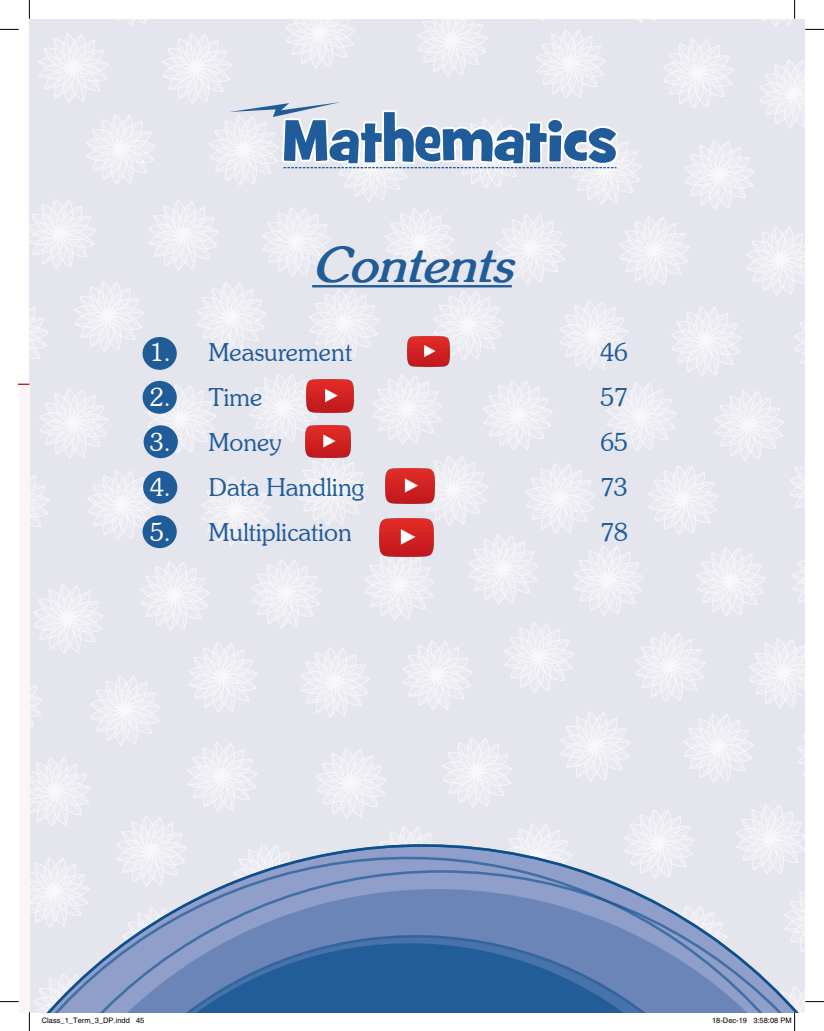
<style>
.page{position:relative;width:824px;height:1031px;background:#fff}
.page>*{position:absolute;margin:0;border:0;box-sizing:border-box;transform-origin:0 0}
.t1{font:italic 700 47.5px "Souvenir";color:#205c98}
.t2{font:300 25px "Souvenir IT Cby BT";color:#205c98}
.t3{font:7.5px "Helvetica";color:#000}
.s1{color:#fff}
</style>
<div class="page">
<div style="left:29px;top:19px;width:776px;height:993px;background:#e5e5ee"></div>
<img style="left:29px;top:669px;width:13px;height:69px">
<img style="left:90px;top:675px;width:70px;height:70px">
<img style="left:29px;top:757px;width:57px;height:20px">
<img style="left:188px;top:742px;width:69px;height:35px">
<img style="left:560px;top:711px;width:70px;height:66px">
<img style="left:442px;top:738px;width:70px;height:39px">
<img style="left:317px;top:748px;width:65px;height:29px">
<img style="left:684px;top:713px;width:69px;height:64px">
<img style="left:797px;top:735px;width:8px;height:41px">
<svg style="left:29px;top:777px;width:776px;height:67px"></svg>
<svg style="left:29px;top:844px;width:776px;height:168px"></svg>
<img style="left:39px;top:33px;width:69px;height:70px">
<img style="left:117px;top:19px;width:30px;height:6px">
<img style="left:162px;top:33px;width:67px;height:70px">
<img style="left:86px;top:115px;width:69px;height:69px">
<img style="left:29px;top:199px;width:67px;height:70px">
<img style="left:149px;top:201px;width:69px;height:69px">
<img style="left:210px;top:120px;width:19px;height:61px">
<img style="left:639px;top:19px;width:17px;height:4px">
<img style="left:664px;top:39px;width:69px;height:69px">
<img style="left:761px;top:19px;width:30px;height:8px">
<img style="left:760px;top:59px;width:45px;height:70px">
<img style="left:685px;top:140px;width:69px;height:70px">
<img style="left:620px;top:141px;width:21px;height:52px">
<img style="left:34px;top:584px;width:69px;height:70px">
<img style="left:620px;top:216px;width:69px;height:70px">
<img style="left:197px;top:283px;width:32px;height:69px">
<img style="left:74px;top:281px;width:70px;height:70px">
<img style="left:188px;top:643px;width:69px;height:69px">
<img style="left:300px;top:648px;width:69px;height:69px">
<img style="left:402px;top:640px;width:70px;height:70px">
<img style="left:504px;top:622px;width:69px;height:70px">
<img style="left:29px;top:307px;width:19px;height:52px">
<img style="left:39px;top:389px;width:69px;height:69px">
<img style="left:147px;top:384px;width:70px;height:70px">
<img style="left:749px;top:638px;width:56px;height:70px">
<img style="left:635px;top:632px;width:70px;height:70px">
<img style="left:620px;top:318px;width:8px;height:31px">
<img style="left:671px;top:306px;width:70px;height:70px">
<img style="left:794px;top:322px;width:11px;height:41px">
<img style="left:747px;top:226px;width:58px;height:70px">
<img style="left:715px;top:390px;width:69px;height:70px">
<img style="left:620px;top:382px;width:56px;height:70px">
<img style="left:201px;top:479px;width:32px;height:67px">
<img style="left:87px;top:470px;width:69px;height:70px">
<img style="left:29px;top:469px;width:20px;height:69px">
<img style="left:140px;top:561px;width:70px;height:70px">
<img style="left:251px;top:559px;width:70px;height:70px">
<img style="left:364px;top:556px;width:70px;height:64px">
<img style="left:469px;top:544px;width:69px;height:60px">
<img style="left:649px;top:465px;width:69px;height:70px">
<img style="left:573px;top:546px;width:70px;height:69px">
<img style="left:696px;top:547px;width:70px;height:70px">
<img style="left:789px;top:467px;width:16px;height:41px">
<img style="left:792px;top:561px;width:13px;height:41px">
<svg style="left:229px;top:19px;width:391px;height:525px"></svg>
<div style="left:19px;top:385px;width:10px;height:627px;background:#fdf4f8"></div>
<div style="left:144px;top:425px;width:34px;height:33px;background:#205c98;border-radius:50%"></div>
<div style="left:143px;top:471px;width:34px;height:33px;background:#205c98;border-radius:50%"></div>
<div style="left:143px;top:515px;width:34px;height:33px;background:#205c98;border-radius:50%"></div>
<div style="left:143px;top:381px;width:34px;height:33px;background:#205c98;border-radius:50%"></div>
<div style="left:143px;top:337px;width:34px;height:33px;background:#205c98;border-radius:50%"></div>
<hr style="left:312px;top:285px;width:200px;height:2px;background:#205c98">
<svg style="left:0;top:29px;width:19px;height:1px"></svg>
<svg style="left:805px;top:29px;width:19px;height:1px"></svg>
<svg style="left:0;top:1001px;width:19px;height:1px"></svg>
<svg style="left:805px;top:1001px;width:19px;height:1px"></svg>
<svg style="left:29px;top:0;width:1px;height:19px"></svg>
<svg style="left:29px;top:1012px;width:1px;height:19px"></svg>
<svg style="left:794px;top:0;width:1px;height:19px"></svg>
<svg style="left:753px;top:1012px;width:42px;height:19px"></svg>
<img style="left:407px;top:337px;width:42px;height:29px">
<img style="left:307px;top:379px;width:46px;height:33px">
<img style="left:305px;top:425px;width:46px;height:32px">
<img style="left:386px;top:469px;width:49px;height:34px">
<img style="left:379px;top:518px;width:55px;height:38px">
<p class="t1" style="left:312px;top:236px;width:201px">Contents</p>
<p class="t2" style="left:150px;top:336px;width:203px"><span class="s1">1.</span> Measurement</p>
<p class="t2" style="left:600px;top:336px;width:29px">46</p>
<p class="t2" style="left:150px;top:381px;width:114px"><span class="s1">2.</span> Time</p>
<p class="t2" style="left:600px;top:381px;width:29px">57</p>
<p class="t2" style="left:150px;top:426px;width:133px"><span class="s1">3.</span> Money</p>
<p class="t2" style="left:600px;top:426px;width:29px">65</p>
<p class="t2" style="left:150px;top:471px;width:215px"><span class="s1">4.</span> Data Handling</p>
<p class="t2" style="left:600px;top:471px;width:29px">73</p>
<p class="t2" style="left:150px;top:516px;width:203px"><span class="s1">5.</span> Multiplication</p>
<p class="t2" style="left:600px;top:516px;width:29px">78</p>
<p class="t3" style="left:42px;top:1016px;width:104px">Class_1_Term_3_DP.indd 45</p>
<p class="t3" style="left:712px;top:1016px;width:81px">18-Dec-19 3:58:08 PM</p>
</div>
